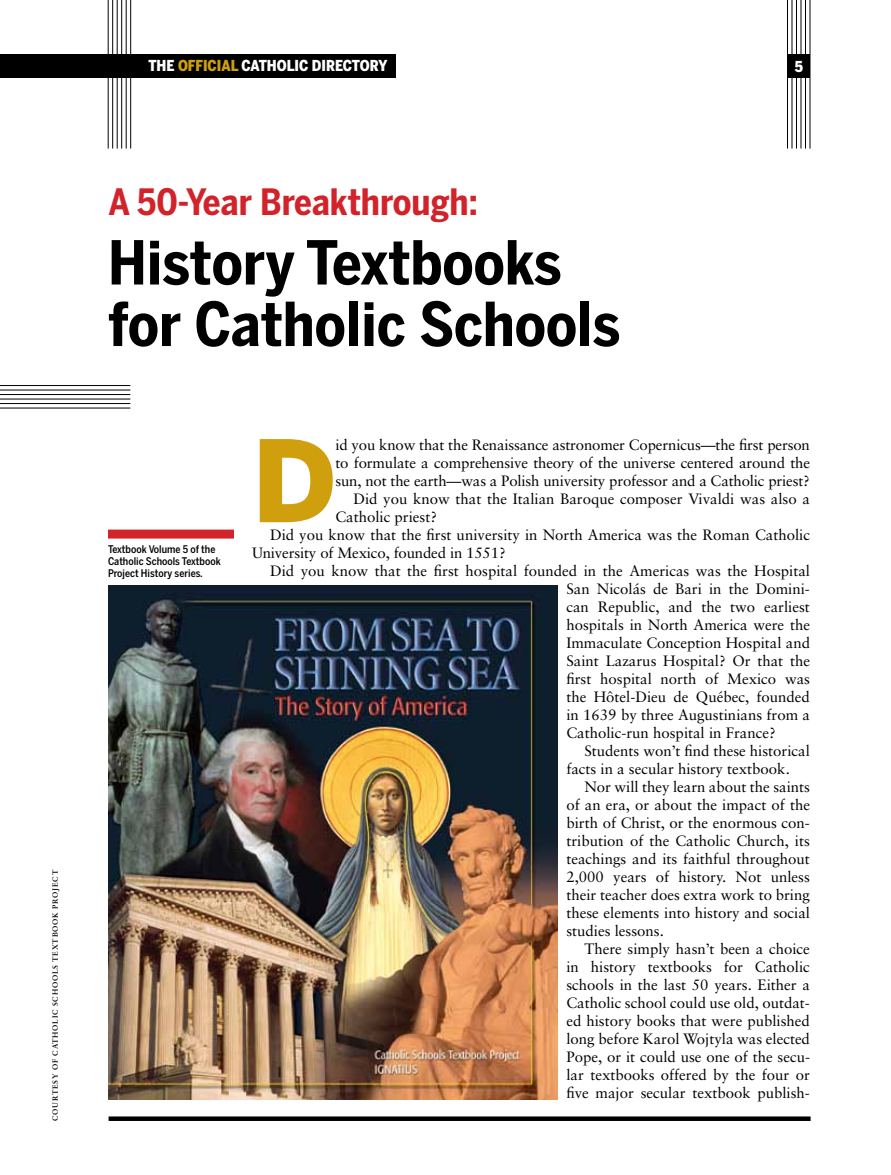
<style>
.page{position:relative;width:891px;height:1175px;background:#fff}
.page>*{position:absolute;margin:0;border:0;box-sizing:border-box;transform-origin:0 0}
.t1{font:900 112.35px "Benton Sans";color:#cf9f0d}
.t2{font:700 60px/61.5px "Benton Sans Cond";color:#000}
.t3{font:700 36px "Benton Sans Cond";color:#d2232a}
.t4{font:15px/18px "Sabon";color:#000;text-align:justify}
.t5{font:900 15px "Benton Sans Cond";color:#fff}
.t6{font:500 10.5px/12px "Benton Sans Cond";color:#000}
.t7{font:700 7.5px "Sabon";letter-spacing:.1em;color:#000}
.s1{color:#cf9f0d}
</style>
<div class="page">
<svg style="left:109px;top:1116px;width:702px;height:4px;background:#1e1e1e"></svg>
<hr style="left:787px;top:0;width:1px;height:148px;background:#000">
<hr style="left:792px;top:0;width:1px;height:148px;background:#000">
<hr style="left:796px;top:0;width:1px;height:148px;background:#000">
<hr style="left:801px;top:0;width:1px;height:148px;background:#000">
<hr style="left:805px;top:0;width:1px;height:148px;background:#000">
<hr style="left:810px;top:0;width:1px;height:148px;background:#000">
<div style="left:787px;top:54px;width:23px;height:24px;background:#000"></div>
<img style="left:108px;top:586px;width:449px;height:513px">
<div style="left:0;top:54px;width:396px;height:24px;background:#000"></div>
<hr style="left:108px;top:0;width:1px;height:148px;background:#000">
<hr style="left:112px;top:0;width:1px;height:148px;background:#000">
<hr style="left:117px;top:0;width:1px;height:148px;background:#000">
<hr style="left:121px;top:0;width:1px;height:148px;background:#000">
<hr style="left:126px;top:0;width:1px;height:148px;background:#000">
<hr style="left:130px;top:0;width:1px;height:148px;background:#000">
<div style="left:108px;top:529px;width:126px;height:9px;background:#d2232a"></div>
<hr style="left:0;top:408px;width:130px;height:1px;background:#000">
<hr style="left:0;top:403px;width:130px;height:1px;background:#000">
<hr style="left:0;top:399px;width:130px;height:1px;background:#000">
<hr style="left:0;top:394px;width:130px;height:1px;background:#000">
<hr style="left:0;top:390px;width:130px;height:1px;background:#000">
<hr style="left:0;top:385px;width:130px;height:1px;background:#000">
<p class="t7" style="left:51px;top:1120px;width:252px;rotate:-90deg">Courtesy of Catholic Schools Textbook Project</p>
<p class="t5" style="left:148px;top:57px;width:241px">THE <span class="s1">OFFICIAL</span> CATHOLIC DIRECTORY</p>
<h3 class="t3" style="left:109px;top:180px;width:371px">A 50-Year Breakthrough:</h3>
<h2 class="t2" style="left:108px;top:231px;width:514px">History Textbooks for Catholic Schools</h2>
<p class="t5" style="left:795px;top:58px;width:10px">5</p>
<p class="t6" style="left:108px;top:543px;width:114px">Textbook Volume 5 of the<br>Catholic Schools Textbook<br>Project History series.</p>
<h1 class="t1" style="left:252px;top:414px;width:86px">D</h1>
<p class="t4" style="left:335px;top:436px;width:476px">id you know that the Renaissance astronomer Copernicus—the first person</p>
<p class="t4" style="left:335px;top:454px;width:476px">to formulate a comprehensive theory of the universe centered around the</p>
<p class="t4" style="left:335px;top:472px;width:476px">sun, not the earth—was a Polish university professor and a Catholic priest?</p>
<p class="t4" style="left:353px;top:490px;width:458px">Did you know that the Italian Baroque composer Vivaldi was also a</p>
<p class="t4" style="left:335px;top:508px;width:103px">Catholic priest?</p>
<p class="t4" style="left:270px;top:526px;width:542px">Did you know that the first university in North America was the Roman Catholic</p>
<p class="t4" style="left:252px;top:544px;width:255px">University of Mexico, founded in 1551?</p>
<p class="t4" style="left:270px;top:562px;width:542px">Did you know that the first hospital founded in the Americas was the Hospital</p>
<p class="t4" style="left:566px;top:580px;width:245px">San Nicolás de Bari in the Domini&shy;can Republic, and the two earliest hospitals in North America were the Immaculate Conception Hospital and Saint Lazarus Hospital? Or that the first hospital north of Mexico was the Hôtel-Dieu de Québec, founded in 1639 by three Augustinians from a Catholic-run hospital in France?</p>
<p class="t4" style="left:566px;top:742px;width:245px;text-indent:18px">Students won’t find these historical facts in a secular history textbook.</p>
<p class="t4" style="left:566px;top:778px;width:245px;text-indent:18px">Nor will they learn about the saints of an era, or about the impact of the birth of Christ, or the enormous con&shy;tribution of the Catholic Church, its teachings and its faithful throughout 2,000 years of history. Not unless their teacher does extra work to bring these elements into history and social studies lessons.</p>
<p class="t4" style="left:566px;top:940px;width:245px;text-indent:18px">There simply hasn’t been a choice in history textbooks for Catholic schools in the last 50 years. Either a Catholic school could use old, outdat&shy;ed history books that were published long before Karol Wojtyla was elected Pope, or it could use one of the secu&shy;lar textbooks offered by the four or five major secular textbook publish-</p>
</div>
